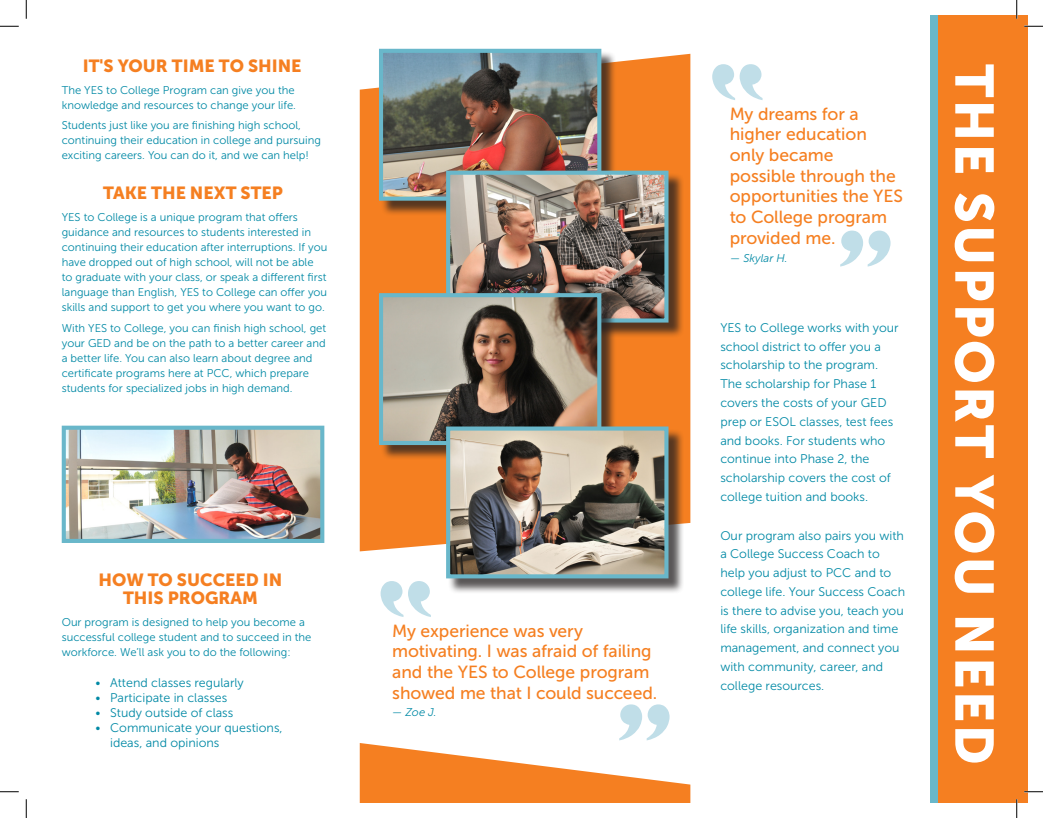
<style>
.page{position:relative;width:1043px;height:818px;background:#fff}
.page>*{position:absolute;margin:0;border:0;box-sizing:border-box;transform-origin:0 0}
.BodyStyle1_W__1875{font:700 125px "Perpetua Titling";color:#c0dee8}
.Body{font:53.75px "Museo Sans 900";letter-spacing:.04em;color:#fff}
.Heading1{font:17.5px/20.6px "Museo Sans 500";letter-spacing:-.005em;color:#f57f21}
.Headlines{font:17.5px/17.5px "Museo Sans 900";color:#f57f21;text-align:center}
.Body-2{font:12.5px/18.8px "Museo Sans 300";color:#0089a5}
.Body-3{font:11.25px/15px "Museo Sans 300";color:#0089a5}
.Body-4{font:italic 11.25px "Museo Sans 300";color:#0089a5}
</style>
<div class="page">
<svg style="left:360px;top:54px;width:330px;height:749px"></svg>
<div style="left:930px;top:15px;width:90px;height:787px;background:#69b7ca"></div>
<div style="left:938px;top:15px;width:89px;height:787px;background:#f57f21"></div>
<img style="left:67px;top:430px;width:252px;height:108px">
<div style="left:62px;top:425px;width:262px;height:118px;border:4px solid #69b7ca"></div>
<div style="left:381px;top:51px;width:235px;height:165px;background:#231f20;opacity:.75"></div>
<img style="left:384px;top:54px;width:212px;height:142px">
<div style="left:379px;top:49px;width:222px;height:152px;border:4px solid #69b7ca"></div>
<div style="left:448px;top:172px;width:236px;height:166px;background:#231f20;opacity:.75"></div>
<img style="left:451px;top:176px;width:212px;height:141px">
<div style="left:446px;top:171px;width:222px;height:151px;border:4px solid #69b7ca"></div>
<div style="left:381px;top:295px;width:235px;height:165px;background:#231f20;opacity:.75"></div>
<img style="left:384px;top:298px;width:212px;height:142px">
<div style="left:379px;top:293px;width:222px;height:152px;border:4px solid #69b7ca"></div>
<div style="left:448px;top:428px;width:236px;height:166px;background:#231f20;opacity:.75"></div>
<img style="left:451px;top:431px;width:212px;height:142px">
<div style="left:446px;top:426px;width:222px;height:152px;border:4px solid #69b7ca"></div>
<svg style="left:0;top:25px;width:19px;height:2px"></svg>
<svg style="left:1024px;top:25px;width:18px;height:2px"></svg>
<svg style="left:0;top:791px;width:19px;height:1px"></svg>
<svg style="left:1024px;top:790px;width:18px;height:2px"></svg>
<svg style="left:25px;top:0;width:2px;height:19px"></svg>
<svg style="left:25px;top:799px;width:2px;height:19px"></svg>
<svg style="left:1016px;top:0;width:1px;height:19px"></svg>
<svg style="left:1015px;top:799px;width:2px;height:19px"></svg>
<svg style="left:380px;top:581px;width:51px;height:36px"></svg>
<p class="Headlines" style="left:83px;top:57px;width:220px">IT'S YOUR TIME TO SHINE</p>
<p class="Body-3" style="left:62px;top:82px;width:236px">The YES to College Program can give you the knowledge and resources to change your life.</p>
<p class="Body-3" style="left:62px;top:118px;width:261px">Students just like you are finishing high school, continuing their education in college and pursuing exciting careers. You can do it, and we can help!</p>
<p class="Heading1" style="left:729px;top:103px;width:175px">My dreams for a higher education only became possible through the opportunities the YES to College program provided me.</p>
<p class="Body-4" style="left:730px;top:252px;width:59px">— Skylar H.</p>
<p class="Headlines" style="left:103px;top:184px;width:181px">TAKE THE NEXT STEP</p>
<p class="Body-3" style="left:62px;top:210px;width:267px">YES to College is a unique program that offers guidance and resources to students interested in continuing their education after interruptions. If you have dropped out of high school, will not be able<br>to graduate with your class, or speak a different first language than English, YES to College can offer you skills and support to get you where you want to go.</p>
<p class="Body-3" style="left:62px;top:320px;width:266px">With YES to College, you can finish high school, get your GED and be on the path to a better career and a better life. You can also learn about degree and certificate programs here at PCC, which prepare students for specialized jobs in high demand.</p>
<p class="Body-2" style="left:720px;top:318px;width:180px">YES to College works with your school district to offer you a scholarship to the program.<br>The scholarship for Phase 1 covers the costs of your GED prep or ESOL classes, test fees and books. For students who continue into Phase 2, the scholarship covers the cost of college tuition and books.</p>
<p class="Body-2" style="left:720px;top:526px;width:186px">Our program also pairs you with a College Success Coach to help you adjust to PCC and to college life. Your Success Coach is there to advise you, teach you life skills, organization and time management, and connect you with community, career, and college resources.</p>
<p class="BodyStyle1_W__1875" style="left:836px;top:199px;width:59px">"</p>
<p class="Headlines" style="left:98px;top:571px;width:185px">HOW TO SUCCEED IN<br>THIS PROGRAM</p>
<p class="Body-3" style="left:62px;top:614px;width:251px">Our program is designed to help you become a successful college student and to succeed in the workforce. We’ll ask you to do the following:</p>
<p class="Body-2" style="left:95px;top:673px;width:150px">• Attend classes regularly</p>
<p class="Body-2" style="left:95px;top:688px;width:133px">• Participate in classes</p>
<p class="Body-2" style="left:95px;top:703px;width:139px">• Study outside of class</p>
<p class="Body-2" style="left:110px;top:720px;width:174px;line-height:15px;text-indent:-15px">• Communicate your questions, ideas, and opinions</p>
<p class="Heading1" style="left:392px;top:620px;width:266px">My experience was very motivating. I was afraid of failing and the YES to College program showed me that I could succeed.</p>
<p class="Body-4" style="left:392px;top:706px;width:46px">— Zoe J.</p>
<p class="BodyStyle1_W__1875" style="left:615px;top:672px;width:59px">"</p>
<p class="Body" style="left:1004px;top:64px;width:702px;rotate:90deg">THE SUPPORT YOU NEED</p>
</div>
